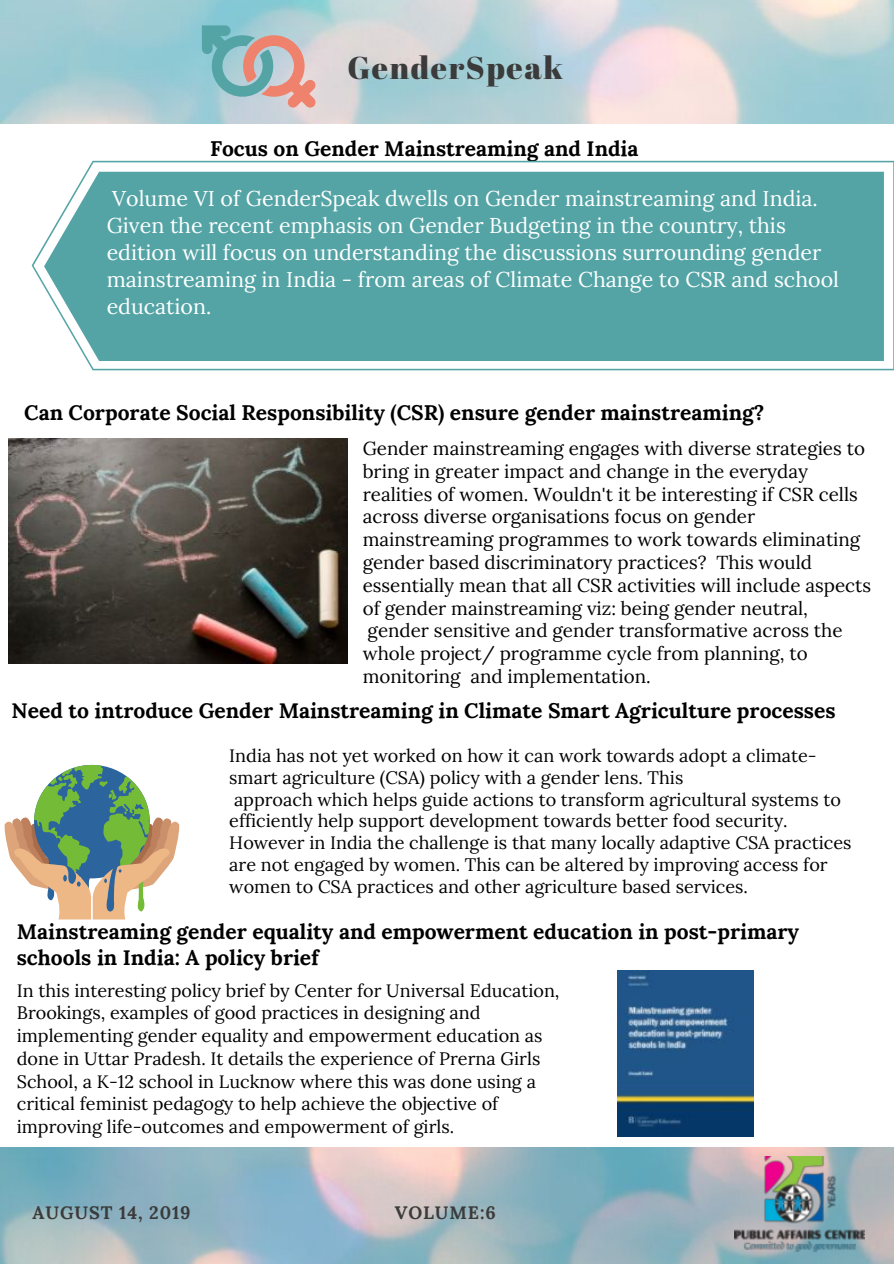
<style>
.page{position:relative;width:894px;height:1264px;background:#fff}
.page>*{position:absolute;margin:0;border:0;box-sizing:border-box;transform-origin:0 0}
.t1{font:31.5px "Abril Fatface";letter-spacing:.05em;color:#3b3b3b}
.t2{font:21.45px/27.2px "Lora";color:#fff}
.t3{font:700 21px/26px "Lora";color:#000}
.t4{font:18.75px/22.8px "Lora";color:#000}
.t5{font:18px/22.6px "Lora";color:#000}
.t6{font:700 18px "Lora";letter-spacing:.05em;color:#3b3b3b}
</style>
<div class="page">
<img style="left:0;top:0;width:893px;height:1263px">
<div style="left:0;top:124px;width:893px;height:1023px;background:#fff"></div>
<img style="left:734px;top:1156px;width:130px;height:95px">
<svg style="left:202px;top:25px;width:113px;height:83px;background:#abb5b5"></svg>
<svg style="left:32px;top:161px;width:861px;height:209px;background:#6aafb1"></svg>
<svg style="left:4px;top:765px;width:176px;height:154px"></svg>
<img style="left:9px;top:438px;width:339px;height:225px">
<img style="left:617px;top:970px;width:136px;height:166px">
<h1 class="t1" style="left:347px;top:45px;width:217px">GenderSpeak</h1>
<p class="t3" style="left:210px;top:135px;width:430px">Focus on Gender Mainstreaming and India</p>
<p class="t2" style="left:107px;top:184px;width:733px">Volume VI of GenderSpeak dwells on Gender mainstreaming and India.<br>Given the recent emphasis on Gender Budgeting in the country, this edition will focus on understanding the discussions surrounding gender mainstreaming in India - from areas of Climate Change to CSR and school education.</p>
<p class="t3" style="left:24px;top:399px;width:741px">Can Corporate Social Responsibility (CSR) ensure gender mainstreaming?</p>
<p class="t4" style="left:362px;top:436px;width:509px">Gender mainstreaming engages with diverse strategies to bring in greater impact and change in the everyday realities of women. Wouldn't it be interesting if CSR cells across diverse organisations focus on gender mainstreaming programmes to work towards eliminating gender based discriminatory practices? This would essentially mean that all CSR activities will include aspects of gender mainstreaming viz: being gender neutral, gender sensitive and gender transformative across the whole project/ programme cycle from planning, to monitoring and implementation.</p>
<p class="t3" style="left:12px;top:697px;width:825px">Need to introduce Gender Mainstreaming in Climate Smart Agriculture processes</p>
<p class="t5" style="left:229px;top:744px;width:623px;line-height:21.9px">India has not yet worked on how it can work towards adopt a climate&shy;smart agriculture (CSA) policy with a gender lens. This<br>approach which helps guide actions to transform agricultural systems to efficiently help support development towards better food security.<br>However in India the challenge is that many locally adaptive CSA practices are not engaged by women. This can be altered by improving access for women to CSA practices and other agriculture based services.</p>
<p class="t3" style="left:17px;top:918px;width:783px">Mainstreaming gender equality and empowerment education in post-primary schools in India: A policy brief</p>
<p class="t5" style="left:17px;top:978px;width:544px">In this interesting policy brief by Center for Universal Education, Brookings, examples of good practices in designing and implementing gender equality and empowerment education as done in Uttar Pradesh. It details the experience of Prerna Girls School, a K-12 school in Lucknow where this was done using a critical feminist pedagogy to help achieve the objective of improving life-outcomes and empowerment of girls.</p>
<p class="t6" style="left:33px;top:1200px;width:159px">AUGUST 14, 2019</p>
<p class="t6" style="left:394px;top:1200px;width:103px">VOLUME:6</p>
</div>
